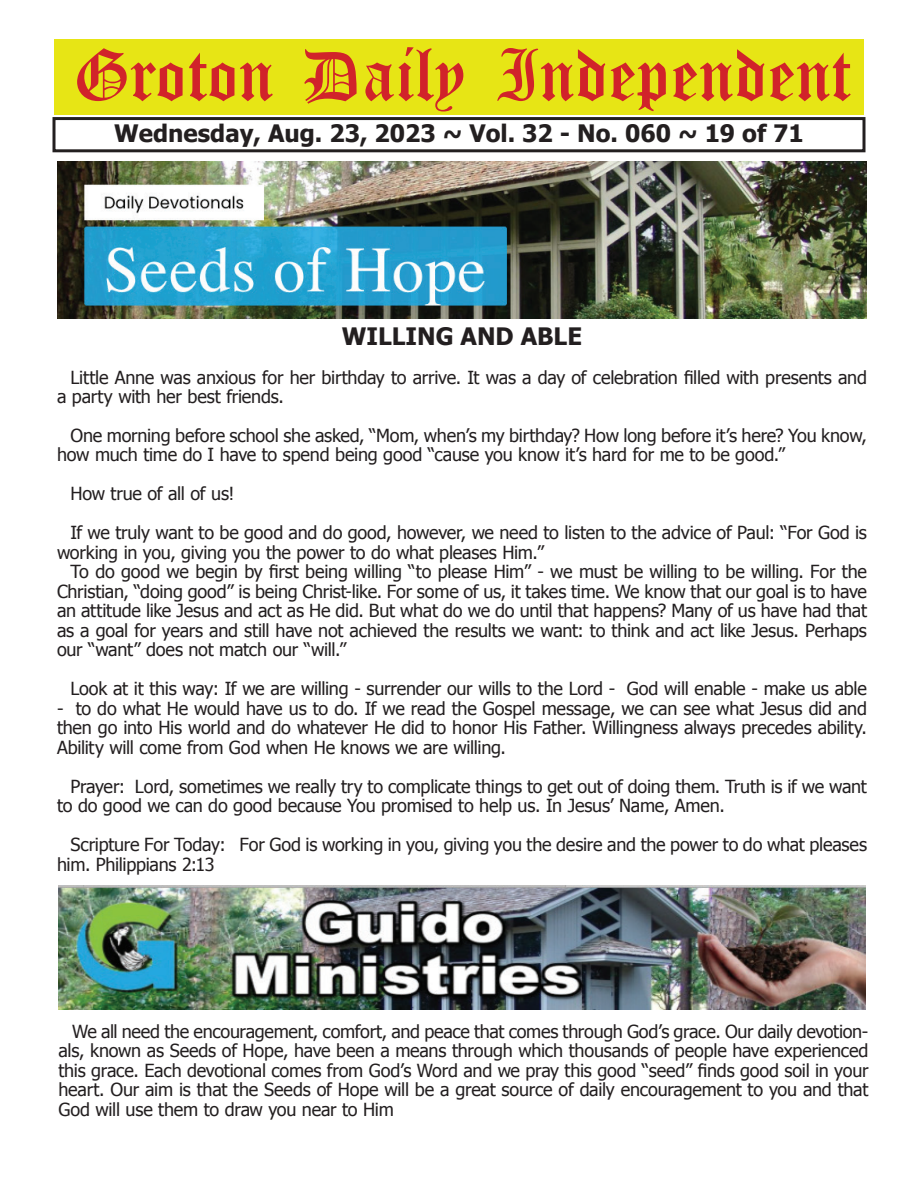
<style>
.page{position:relative;width:918px;height:1188px;background:#fff}
.page>*{position:absolute;margin:0;border:0;box-sizing:border-box;transform-origin:0 0}
.t1{font:54px "Old English Five";color:#d1232a}
.t2{font:700 24px "Tahoma";color:#231f20}
.t3{font:18px/19.5px "Tahoma";letter-spacing:-.01em;color:#231f20}
</style>
<div class="page">
<div style="left:52px;top:117px;width:814px;height:35px;border:3px solid #231f20"></div>
<div style="left:54px;top:40px;width:810px;height:75px;background:#e7e515"></div>
<img style="left:57px;top:162px;width:810px;height:156px">
<img style="left:59px;top:885px;width:807px;height:125px">
<h1 class="t1" style="left:73px;top:50px;width:779px">Groton Daily Independent</h1>
<h2 class="t2" style="left:114px;top:116px;width:691px">Wednesday, Aug. 23, 2023 ~ Vol. 32 - No. 060 ~ 19 of 71</h2>
<h2 class="t2" style="left:342px;top:319px;width:242px">WILLING AND ABLE</h2>
<p class="t3" style="left:57px;top:366px;width:811px;text-indent:14px">Little Anne was anxious for her birthday to arrive. It was a day of celebration filled with presents and a party with her best friends.</p>
<p class="t3" style="left:57px;top:425px;width:812px;text-indent:14px">One morning before school she asked, “Mom, when’s my birthday? How long before it’s here? You know, how much time do I have to spend being good “cause you know it’s hard for me to be good.”</p>
<p class="t3" style="left:70px;top:474px;width:798px;line-height:39px">How true of all of us!<br>If we truly want to be good and do good, however, we need to listen to the advice of Paul: “For God is</p>
<p class="t3" style="left:57px;top:542px;width:488px">working in you, giving you the power to do what pleases Him.”</p>
<p class="t3" style="left:70px;top:561px;width:798px">To do good we begin by first being willing “to please Him” - we must be willing to be willing. For the</p>
<p class="t3" style="left:57px;top:581px;width:811px">Christian, “doing good” is being Christ-like. For some of us, it takes time. We know that our goal is to have</p>
<p class="t3" style="left:57px;top:600px;width:812px">an attitude like Jesus and act as He did. But what do we do until that happens? Many of us have had that</p>
<p class="t3" style="left:57px;top:620px;width:811px">as a goal for years and still have not achieved the results we want: to think and act like Jesus. Perhaps</p>
<p class="t3" style="left:57px;top:639px;width:291px">our “want” does not match our “will.”</p>
<p class="t3" style="left:70px;top:678px;width:798px">Look at it this way: If we are willing - surrender our wills to the Lord - God will enable - make us able</p>
<p class="t3" style="left:57px;top:698px;width:812px;text-align:justify">- to do what He would have us to do. If we read the Gospel message, we can see what Jesus did and then go into His world and do whatever He did to honor His Father. Willingness always precedes ability.<br>Ability will come from God when He knows we are willing.</p>
<p class="t3" style="left:57px;top:776px;width:811px;text-indent:14px">Prayer: Lord, sometimes we really try to complicate things to get out of doing them. Truth is if we want to do good we can do good because You promised to help us. In Jesus’ Name, Amen.</p>
<p class="t3" style="left:57px;top:834px;width:812px;text-indent:14px">Scripture For Today: For God is working in you, giving you the desire and the power to do what pleases him. Philippians 2:13</p>
<p class="t3" style="left:58px;top:1020px;width:812px;text-align:justify;text-indent:14px">We all need the encouragement, comfort, and peace that comes through God’s grace. Our daily devotion&shy;als, known as Seeds of Hope, have been a means through which thousands of people have experienced this grace. Each devotional comes from God’s Word and we pray this good “seed” finds good soil in your heart. Our aim is that the Seeds of Hope will be a great source of daily encouragement to you and that God will use them to draw you near to Him</p>
</div>
